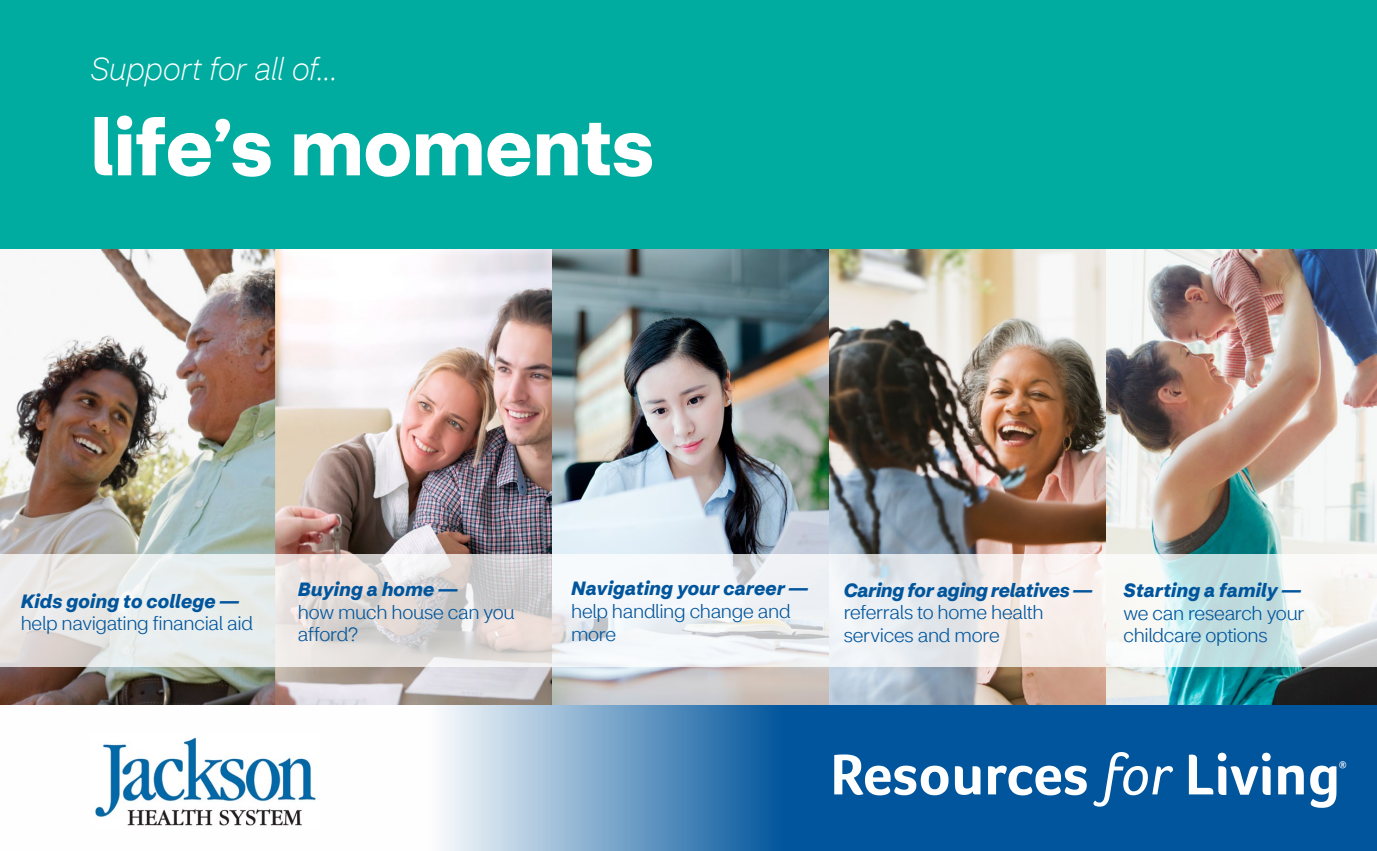
<style>
.page{position:relative;width:1377px;height:851px;background:#fff}
.page>*{position:absolute;margin:0;border:0;box-sizing:border-box;transform-origin:0 0}
.Headline{font:700 78.75px "CVS Health Sans";letter-spacing:.005em;color:#fff}
.t1{font:700 58.95px "Foco";color:#fff}
.Headline_Light{font:italic 100 31.5px "CVS Health Sans";letter-spacing:-.01em;color:#fff}
.Color_Header{font:300 19.12px/22.5px "CVS Health Sans";letter-spacing:-.015em;color:#00559c}
.t2{font:700 9.9px "Foco";color:#fff}
.s1{font-weight:700;font-style:italic}
.s2{font-weight:400;font-style:italic}
</style>
<div class="page">
<img style="left:1105px;top:249px;width:272px;height:457px">
<img style="left:828px;top:249px;width:277px;height:457px">
<img style="left:552px;top:249px;width:276px;height:457px">
<img style="left:275px;top:249px;width:277px;height:457px">
<img style="left:0;top:249px;width:275px;height:456px">
<svg style="left:0;top:554px;width:1377px;height:112px"></svg>
<div style="left:0;top:0;width:1377px;height:249px;background:#00aca0"></div>
<svg style="left:442px;top:706px;width:935px;height:144px;background:#2d73ad"></svg>
<img style="left:95px;top:737px;width:221px;height:89px">
<p class="Headline_Light" style="left:91px;top:51px;width:249px">Support for all of...</p>
<h1 class="Headline" style="left:91px;top:98px;width:564px">life’s moments</h1>
<p class="Color_Header" style="left:21px;top:590px;width:234px"><span class="s1">Kids going to college — </span>help navigating financial aid</p>
<p class="Color_Header" style="left:571px;top:577px;width:238px"><span class="s1">Navigating your career — </span>help handling change and more</p>
<p class="Color_Header" style="left:298px;top:578px;width:218px"><span class="s1">Buying a home —<br></span>how much house can you afford?</p>
<p class="Color_Header" style="left:1124px;top:579px;width:183px"><span class="s1">Starting a family — </span>we can research your childcare options</p>
<p class="Color_Header" style="left:844px;top:578px;width:250px"><span class="s1">Caring for aging relatives — </span>referrals to home health services and more</p>
<p class="t1" style="left:830px;top:739px;width:512px">Resources <span class="s2">for</span> Living</p>
<p class="t2" style="left:1339px;top:759px;width:10px">®</p>
</div>
